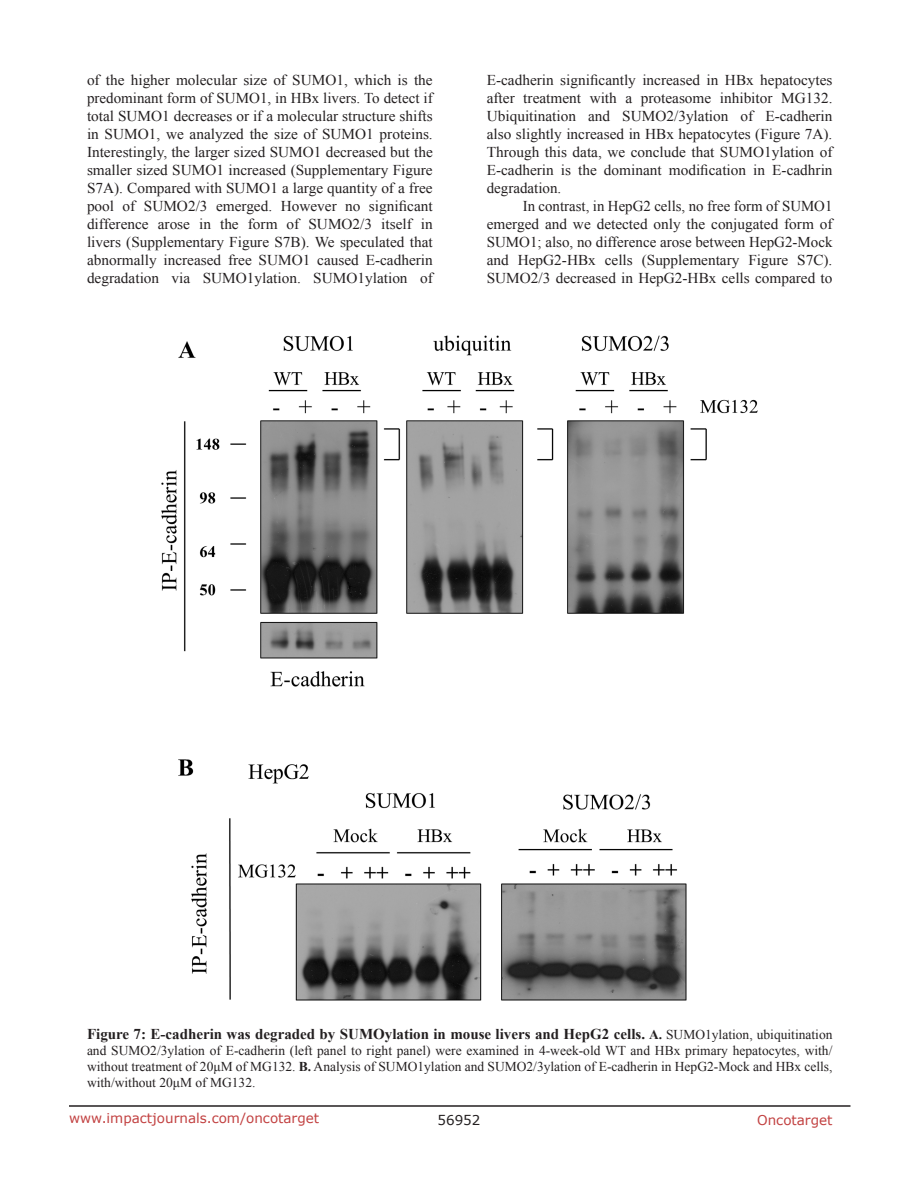
<style>
.page{position:relative;width:918px;height:1188px;background:#fff}
.page>*{position:absolute;margin:0;border:0;box-sizing:border-box;transform-origin:0 0}
.BodyText{font:15px/18px "Times New Roman";color:#231f20;text-align:justify}
.figuretext{font:700 15px "Times New Roman";color:#231f20}
.figuretext-2{font:13.5px/16.2px "Times New Roman";color:#231f20;text-align:justify}
.t1{font:13.5px "Verdana";color:#c24141}
.t2{font:13.5px "Verdana";color:#231f20}
.s1{font-size:13.5px}
.s2{font-weight:400;font-size:13.5px}
.s3{font-weight:700}
</style>
<div class="page">
<hr style="left:69px;top:1105px;width:781px;height:2px;background:#231f20">
<img style="left:161px;top:335px;width:597px;height:666px">
<p class="BodyText" style="left:87px;top:71px;width:347px">of the higher molecular size of SUMO1, which is the predominant form of SUMO1, in HBx livers. To detect if total SUMO1 decreases or if a molecular structure shifts in SUMO1, we analyzed the size of SUMO1 proteins.<br>Interestingly, the larger sized SUMO1 decreased but the smaller sized SUMO1 increased (Supplementary Figure S7A). Compared with SUMO1 a large quantity of a free pool of SUMO2/3 emerged. However no significant difference arose in the form of SUMO2/3 itself in livers (Supplementary Figure S7B). We speculated that abnormally increased free SUMO1 caused E-cadherin degradation via SUMO1ylation. SUMO1ylation of</p>
<p class="BodyText" style="left:487px;top:71px;width:347px">E-cadherin significantly increased in HBx hepatocytes after treatment with a proteasome inhibitor MG132.<br>Ubiquitination and SUMO2/3ylation of E-cadherin also slightly increased in HBx hepatocytes (Figure 7A).<br>Through this data, we conclude that SUMO1ylation of E-cadherin is the dominant modification in E-cadhrin degradation.</p>
<p class="BodyText" style="left:487px;top:197px;width:347px;text-indent:36px">In contrast, in HepG2 cells, no free form of SUMO1 emerged and we detected only the conjugated form of SUMO1; also, no difference arose between HepG2-Mock and HepG2-HBx cells (Supplementary Figure S7C).<br>SUMO2/3 decreased in HepG2-HBx cells compared to</p>
<p class="figuretext" style="left:87px;top:1023px;width:747px">Figure 7: E-cadherin was degraded by SUMOylation in mouse livers and HepG2 cells. <span class="s1">A.</span> <span class="s2">SUMO1ylation, ubiquitination</span></p>
<p class="figuretext-2" style="left:87px;top:1042px;width:747px">and SUMO2/3ylation of E-cadherin (left panel to right panel) were examined in 4-week-old WT and HBx primary hepatocytes, with/ without treatment of 20μM of MG132. <span class="s3">B.</span> Analysis of SUMO1ylation and SUMO2/3ylation of E-cadherin in HepG2-Mock and HBx cells, with/without 20μM of MG132.</p>
<p class="t1" style="left:69px;top:1109px;width:252px">www.impactjournals.com/oncotarget</p>
<p class="t2" style="left:438px;top:1111px;width:44px">56952</p>
<p class="t1" style="left:757px;top:1111px;width:77px">Oncotarget</p>
</div>
